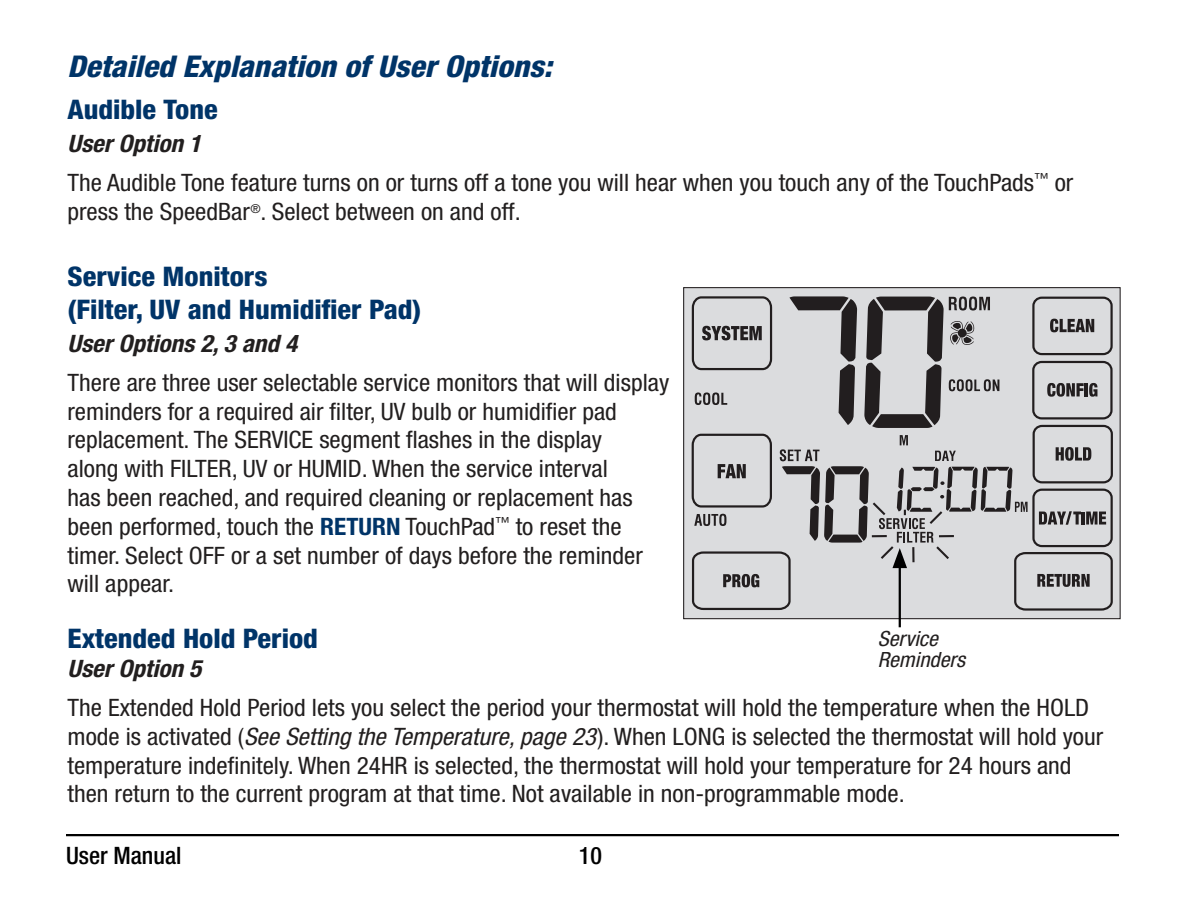
<style>
.page{position:relative;width:1188px;height:918px;background:#fff}
.page>*{position:absolute;margin:0;border:0;box-sizing:border-box;transform-origin:0 0}
.t1{font:italic 800 condensed 30px "Helvetica Neue LT Std";color:#003468;scale:1.05 1}
.t2{font:800 condensed 27px/33px "Helvetica Neue LT Std";color:#003468;scale:1.05 1}
.t3{font:condensed 24px/28.8px "Helvetica Neue LT Std";color:#221f1f;scale:1.05 1}
.t4{font:italic 700 condensed 24px "Helvetica Neue LT Std";color:#221f1f;scale:1.05 1}
.t5{font:500 condensed 24px "Helvetica Neue LT Std";color:#000}
.t6{font:italic condensed 21px/21px "Helvetica Neue LT Std";color:#221f1f;scale:1.05 1}
.s1{font-weight:700;font-style:italic}
.s2{font-weight:700;color:#003468}
.s3{font-style:italic}
</style>
<div class="page">
<div style="left:684px;top:288px;width:436px;height:331px;background:#dbdcde"></div>
<div style="left:683px;top:287px;width:438px;height:332px;border:1px solid #221e1f"></div>
<svg style="left:691px;top:296px;width:422px;height:316px"></svg>
<svg style="left:1050px;top:319px;width:44px;height:13px"></svg>
<svg style="left:864px;top:297px;width:135px;height:131px"></svg>
<hr style="left:899px;top:563px;width:2px;height:64px;background:#000">
<svg style="left:780px;top:435px;width:248px;height:133px"></svg>
<hr style="left:66px;top:834px;width:1053px;height:2px;background:#000">
<p class="t1" style="left:68px;top:48px;width:463px">Detailed Explanation of User Options:</p>
<p class="t2" style="left:68px;top:92px;width:145px">Audible Tone</p>
<p class="t3" style="left:68px;top:124px;width:959px;line-height:39px"><span class="s1">User Option 1<br></span>The Audible Tone feature turns on or turns off a tone you will hear when you touch any of the TouchPads<sup>™</sup> or</p>
<p class="t3" style="left:68px;top:197px;width:433px">press the SpeedBar<sup>®</sup>. Select between on and off.</p>
<p class="t2" style="left:68px;top:259px;width:339px">Service Monitors<br>(Filter, UV and Humidifier Pad)</p>
<p class="t4" style="left:68px;top:329px;width:220px">User Options 2, 3 and 4</p>
<p class="t3" style="left:67px;top:368px;width:575px">There are three user selectable service monitors that will display reminders for a required air filter, UV bulb or humidifier pad replacement. The SERVICE segment flashes in the display<br>along with FILTER, UV or HUMID. When the service interval<br>has been reached, and required cleaning or replacement has been performed, touch the <span class="s2">RETURN</span> TouchPad<sup>™</sup> to reset the timer. Select OFF or a set number of days before the reminder will appear.</p>
<p class="t2" style="left:68px;top:622px;width:240px">Extended Hold Period</p>
<p class="t4" style="left:68px;top:654px;width:129px">User Option 5</p>
<p class="t3" style="left:68px;top:693px;width:988px">The Extended Hold Period lets you select the period your thermostat will hold the temperature when the HOLD mode is activated (<span class="s3">See Setting the Temperature, page 23</span>). When LONG is selected the thermostat will hold your temperature indefinitely. When 24HR is selected, the thermostat will hold your temperature for 24 hours and then return to the current program at that time. Not available in non-programmable mode.</p>
<p class="t6" style="left:878px;top:629px;width:85px">Service<br>Reminders</p>
<p class="t5" style="left:66px;top:841px;width:117px">User Manual</p>
<p class="t5" style="left:579px;top:841px;width:25px">10</p>
</div>
